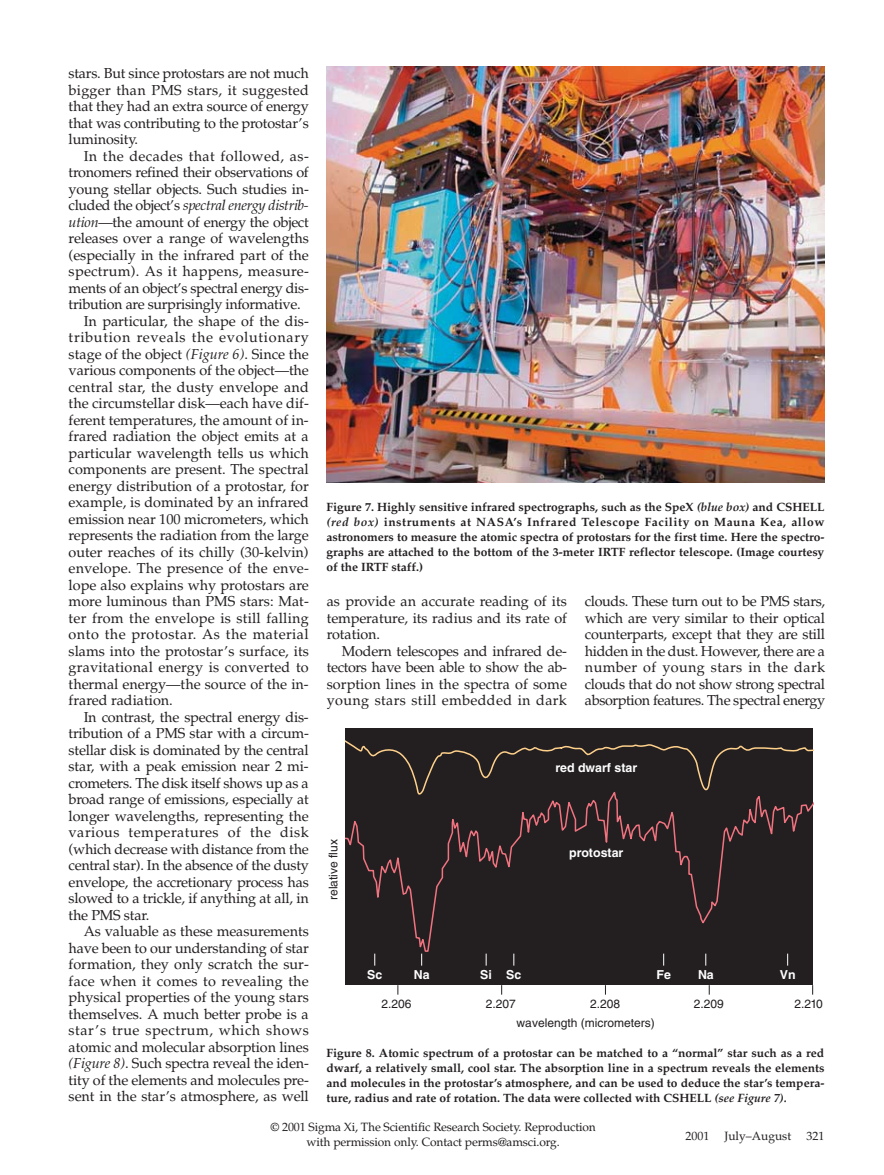
<style>
.page{position:relative;width:884px;height:1175px;background:#fff}
.page>*{position:absolute;margin:0;border:0;box-sizing:border-box;transform-origin:0 0}
.t1{font:14.4px/16.5px "Palatino";letter-spacing:-.005em;color:#231f20;text-align:justify}
.t2{font:14.4px "Palatino";letter-spacing:.015em;color:#231f20}
.t3{font:14.4px "Palatino";letter-spacing:.03em;color:#231f20}
.t4{font:14.4px "Palatino";letter-spacing:.035em;color:#231f20}
.t5{font:italic 14.4px "Palatino";letter-spacing:-.025em;color:#231f20}
.t6{font:14.4px "Palatino";letter-spacing:.05em;color:#231f20}
.t7{font:14.4px "Palatino";letter-spacing:.02em;color:#231f20}
.t8{font:700 12.3px "Helvetica";color:#fff}
.t9{font:700 12px/15px "Palatino";color:#231f20;text-align:justify}
.t10{font:12px/15px "Palatino";letter-spacing:-.01em;color:#231f20;text-align:center}
.t11{font:12px "Helvetica";color:#231f20}
.s1{font-style:normal}
.s2{font-style:italic}
</style>
<div class="page">
<img style="left:326px;top:66px;width:498px;height:416px">
<div style="left:345px;top:729px;width:468px;height:256px;background:#231f20"></div>
<svg style="left:345px;top:740px;width:468px;height:48px"></svg>
<svg style="left:345px;top:788px;width:468px;height:164px"></svg>
<svg style="left:374px;top:953px;width:1px;height:12px"></svg>
<svg style="left:787px;top:953px;width:1px;height:12px"></svg>
<svg style="left:705px;top:953px;width:1px;height:12px"></svg>
<svg style="left:663px;top:953px;width:1px;height:12px"></svg>
<svg style="left:513px;top:953px;width:1px;height:12px"></svg>
<svg style="left:486px;top:953px;width:1px;height:12px"></svg>
<svg style="left:421px;top:953px;width:1px;height:12px"></svg>
<p class="t1" style="left:69px;top:66px;width:242px">stars. But since protostars are not much bigger than PMS stars, it suggested that they had an extra source of energy that was contributing to the protostar’s luminosity.</p>
<p class="t3" style="left:84px;top:150px;width:227px">In the decades that followed, as-</p>
<p class="t1" style="left:69px;top:165px;width:241px">tronomers refined their observations of</p>
<p class="t1" style="left:69px;top:182px;width:242px">young stellar objects. Such studies in-</p>
<p class="t5" style="left:69px;top:199px;width:241px"><span class="s1">cluded the object’s</span> spectral energy distrib-</p>
<p class="t1" style="left:69px;top:215px;width:241px"><span class="s2">ution</span>—the amount of energy the object</p>
<p class="t1" style="left:69px;top:231px;width:242px">releases over a range of wavelengths</p>
<p class="t1" style="left:69px;top:248px;width:242px">(especially in the infrared part of the</p>
<p class="t7" style="left:69px;top:265px;width:242px">spectrum). As it happens, measure-</p>
<p class="t1" style="left:69px;top:281px;width:242px">ments of an object’s spectral energy dis-</p>
<p class="t1" style="left:69px;top:297px;width:233px">tribution are surprisingly informative.</p>
<p class="t1" style="left:84px;top:314px;width:227px">In particular, the shape of the dis-</p>
<p class="t6" style="left:69px;top:331px;width:241px">tribution reveals the evolutionary</p>
<p class="t1" style="left:69px;top:347px;width:242px">stage of the object <span class="s2">(Figure 6)</span>. Since the</p>
<p class="t1" style="left:69px;top:363px;width:242px">various components of the object—the</p>
<p class="t1" style="left:69px;top:380px;width:242px">central star, the dusty envelope and</p>
<p class="t1" style="left:69px;top:396px;width:242px">the circumstellar disk—each have dif-</p>
<p class="t1" style="left:69px;top:413px;width:241px">ferent temperatures, the amount of in-</p>
<p class="t1" style="left:69px;top:429px;width:242px">frared radiation the object emits at a</p>
<p class="t1" style="left:69px;top:446px;width:241px">particular wavelength tells us which</p>
<p class="t1" style="left:69px;top:462px;width:241px">components are present. The spectral</p>
<p class="t1" style="left:69px;top:479px;width:242px">energy distribution of a protostar, for</p>
<p class="t1" style="left:69px;top:495px;width:242px">example, is dominated by an infrared</p>
<p class="t1" style="left:69px;top:512px;width:242px">emission near 100 micrometers, which</p>
<p class="t1" style="left:69px;top:528px;width:241px">represents the radiation from the large</p>
<p class="t1" style="left:69px;top:545px;width:241px">outer reaches of its chilly (30-kelvin)</p>
<p class="t1" style="left:69px;top:561px;width:242px">envelope. The presence of the enve-</p>
<p class="t1" style="left:69px;top:578px;width:242px">lope also explains why protostars are</p>
<p class="t1" style="left:69px;top:594px;width:242px">more luminous than PMS stars: Mat-</p>
<p class="t2" style="left:69px;top:612px;width:241px">ter from the envelope is still falling</p>
<p class="t3" style="left:69px;top:628px;width:242px">onto the protostar. As the material</p>
<p class="t1" style="left:69px;top:644px;width:242px">slams into the protostar’s surface, its</p>
<p class="t2" style="left:69px;top:661px;width:242px">gravitational energy is converted to</p>
<p class="t1" style="left:69px;top:677px;width:241px">thermal energy—the source of the in-</p>
<p class="t1" style="left:69px;top:693px;width:106px">frared radiation.</p>
<p class="t1" style="left:84px;top:710px;width:226px">In contrast, the spectral energy dis-</p>
<p class="t1" style="left:69px;top:726px;width:242px">tribution of a PMS star with a circum-</p>
<p class="t1" style="left:69px;top:743px;width:242px">stellar disk is dominated by the central</p>
<p class="t1" style="left:69px;top:759px;width:241px">star, with a peak emission near 2 mi-</p>
<p class="t1" style="left:69px;top:776px;width:242px">crometers. The disk itself shows up as a</p>
<p class="t1" style="left:69px;top:792px;width:242px">broad range of emissions, especially at</p>
<p class="t1" style="left:69px;top:809px;width:242px">longer wavelengths, representing the</p>
<p class="t4" style="left:69px;top:826px;width:241px">various temperatures of the disk</p>
<p class="t1" style="left:69px;top:842px;width:241px">(which decrease with distance from the</p>
<p class="t1" style="left:69px;top:858px;width:242px">central star). In the absence of the dusty</p>
<p class="t1" style="left:69px;top:875px;width:241px">envelope, the accretionary process has</p>
<p class="t1" style="left:69px;top:891px;width:241px">slowed to a trickle, if anything at all, in</p>
<p class="t1" style="left:69px;top:908px;width:82px">the PMS star.</p>
<p class="t1" style="left:84px;top:924px;width:227px">As valuable as these measurements</p>
<p class="t1" style="left:69px;top:941px;width:242px">have been to our understanding of star</p>
<p class="t1" style="left:69px;top:957px;width:242px">formation, they only scratch the sur-</p>
<p class="t2" style="left:69px;top:975px;width:241px">face when it comes to revealing the</p>
<p class="t1" style="left:69px;top:990px;width:242px">physical properties of the young stars</p>
<p class="t1" style="left:69px;top:1007px;width:242px">themselves. A much better probe is a</p>
<p class="t4" style="left:69px;top:1024px;width:241px">star’s true spectrum, which shows</p>
<p class="t1" style="left:69px;top:1040px;width:242px">atomic and molecular absorption lines</p>
<p class="t1" style="left:69px;top:1056px;width:241px"><span class="s2">(Figure 8)</span>. Such spectra reveal the iden-</p>
<p class="t1" style="left:69px;top:1073px;width:242px">tity of the elements and molecules pre-</p>
<p class="t1" style="left:69px;top:1089px;width:242px">sent in the star’s atmosphere, as well</p>
<p class="t9" style="left:326px;top:501px;width:499px">Figure 7. Highly sensitive infrared spectrographs, such as the SpeX <span class="s2">(blue box)</span> and CSHELL <span class="s2">(red box)</span> instruments at NASA’s Infrared Telescope Facility on Mauna Kea, allow astronomers to measure the atomic spectra of protostars for the first time. Here the spectro&shy;graphs are attached to the bottom of the 3-meter IRTF reflector telescope. (Image courtesy of the IRTF staff.)</p>
<p class="t1" style="left:327px;top:594px;width:242px">as provide an accurate reading of its temperature, its radius and its rate of rotation.</p>
<p class="t1" style="left:327px;top:644px;width:242px;text-indent:15px">Modern telescopes and infrared de&shy;tectors have been able to show the ab&shy;sorption lines in the spectra of some young stars still embedded in dark</p>
<p class="t1" style="left:585px;top:594px;width:242px">clouds. These turn out to be PMS stars, which are very similar to their optical counterparts, except that they are still hidden in the dust. However, there are a number of young stars in the dark clouds that do not show strong spectral absorption features. The spectral energy</p>
<p class="t11" style="left:329px;top:900px;width:62px;rotate:-90deg">relative flux</p>
<p class="t8" style="left:555px;top:763px;width:83px">red dwarf star</p>
<p class="t8" style="left:569px;top:848px;width:56px">protostar</p>
<p class="t8" style="left:367px;top:969px;width:17px">Sc</p>
<p class="t8" style="left:414px;top:969px;width:17px">Na</p>
<p class="t8" style="left:480px;top:969px;width:43px">Si Sc</p>
<p class="t8" style="left:656px;top:969px;width:16px">Fe</p>
<p class="t8" style="left:698px;top:969px;width:17px">Na</p>
<p class="t8" style="left:779px;top:969px;width:17px">Vn</p>
<p class="t11" style="left:381px;top:999px;width:32px">2.206</p>
<p class="t11" style="left:486px;top:999px;width:32px">2.207</p>
<p class="t11" style="left:590px;top:999px;width:32px">2.208</p>
<p class="t11" style="left:693px;top:999px;width:32px">2.209</p>
<p class="t11" style="left:794px;top:999px;width:30px">2.210</p>
<p class="t11" style="left:516px;top:1018px;width:140px">wavelength (micrometers)</p>
<p class="t9" style="left:326px;top:1046px;width:499px">Figure 8. Atomic spectrum of a protostar can be matched to a “normal” star such as a red dwarf, a relatively small, cool star. The absorption line in a spectrum reveals the elements and molecules in the protostar’s atmosphere, and can be used to deduce the star’s tempera&shy;ture, radius and rate of rotation. The data were collected with CSHELL <span class="s2">(see Figure 7).</span></p>
<p class="t10" style="left:270px;top:1120px;width:327px">© 2001 Sigma Xi, The Scientific Research Society. Reproduction with permission only. Contact perms@amsci.org.</p>
<p class="t10" style="left:685px;top:1129px;width:140px">2001 July–August 321</p>
</div>
